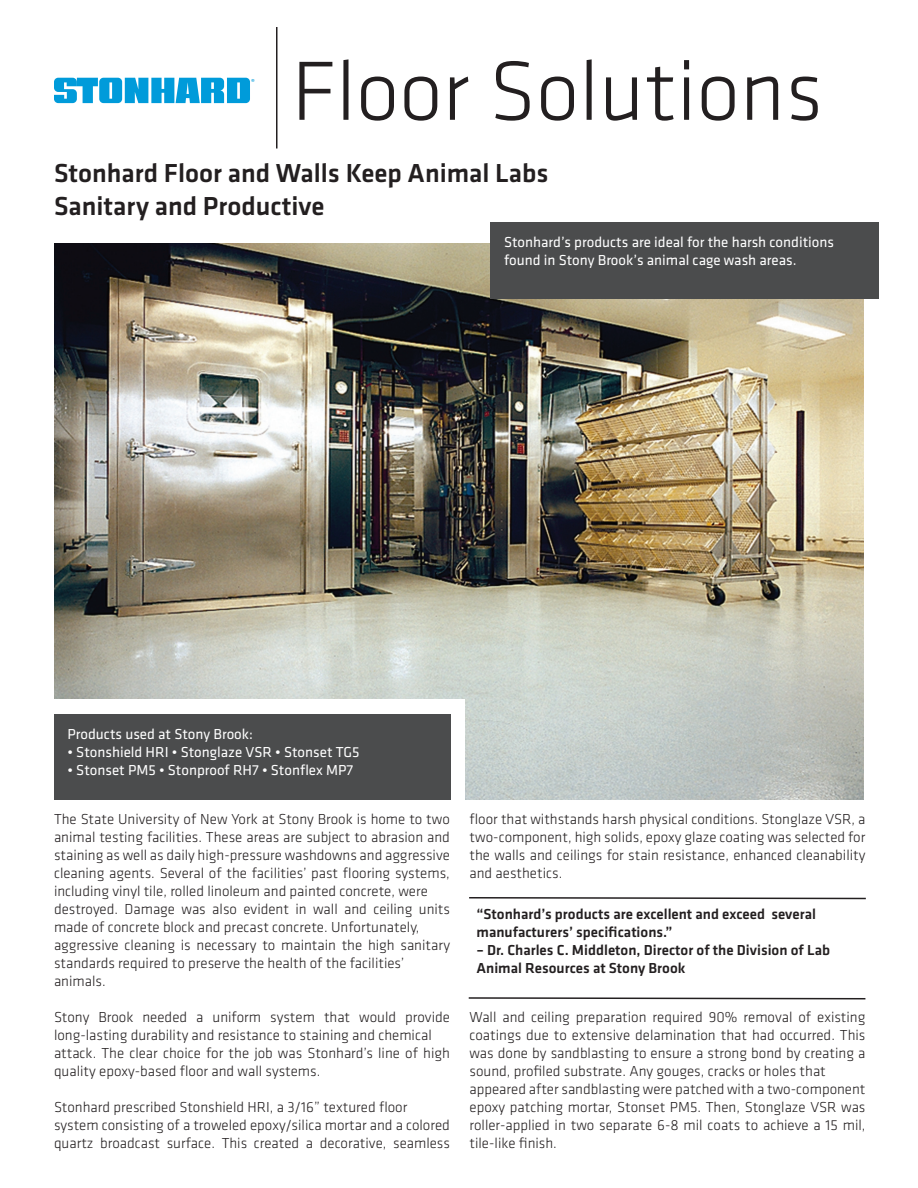
<style>
.page{position:relative;width:918px;height:1188px;background:#fff}
.page>*{position:absolute;margin:0;border:0;box-sizing:border-box;transform-origin:0 0}
.t1{font:300 87px "Klavika";color:#231f20}
.t2{font:500 27px/32.4px "Klavika";color:#231f20}
.t3{font:300 15px/18px "Klavika";color:#231f20}
.t4{font:15px/18px "Klavika";color:#fff}
.t5{font:500 15px/18px "Klavika";color:#231f20}
.t6{font:8.85px "Myriad Pro";color:#009bda}
</style>
<div class="page">
<hr style="left:276px;top:27px;width:2px;height:121px;background:#231f20">
<img style="left:55px;top:244px;width:808px;height:555px">
<div style="left:491px;top:223px;width:388px;height:76px;background:#4b4c4d"></div>
<div style="left:54px;top:700px;width:410px;height:102px;background:#fff"></div>
<div style="left:54px;top:714px;width:396px;height:85px;background:#4b4c4d"></div>
<svg style="left:469px;top:897px;width:397px;height:3px"></svg>
<svg style="left:468px;top:997px;width:398px;height:3px"></svg>
<svg style="left:54px;top:78px;width:196px;height:25px;background:#32aee1"></svg>
<p class="t6" style="left:251px;top:76px;width:5px">®</p>
<h1 class="t1" style="left:292px;top:39px;width:533px">Floor Solutions</h1>
<h2 class="t2" style="left:54px;top:156px;width:496px">Stonhard Floor and Walls Keep Animal Labs<br>Sanitary and Productive</h2>
<p class="t4" style="left:504px;top:233px;width:332px">Stonhard’s products are ideal for the harsh conditions found in Stony Brook’s animal cage wash areas.</p>
<p class="t4" style="left:68px;top:724px;width:187px">Products used at Stony Brook:</p>
<p class="t4" style="left:68px;top:742px;width:294px">• Stonshield HRI • Stonglaze VSR • Stonset TG5</p>
<p class="t4" style="left:68px;top:760px;width:287px">• Stonset PM5 • Stonproof RH7 • Stonflex MP7</p>
<p class="t3" style="left:54px;top:809px;width:398px">The State University of New York at Stony Brook is home to two animal testing facilities. These areas are subject to abrasion and staining as well as daily high-pressure washdowns and aggressive cleaning agents. Several of the facilities’ past flooring systems, including vinyl tile, rolled linoleum and painted concrete, were destroyed. Damage was also evident in wall and ceiling units made of concrete block and precast concrete. Unfortunately, aggressive cleaning is necessary to maintain the high sanitary standards required to preserve the health of the facilities’ animals.</p>
<p class="t3" style="left:54px;top:1007px;width:397px">Stony Brook needed a uniform system that would provide long-lasting durability and resistance to staining and chemical attack. The clear choice for the job was Stonhard’s line of high quality epoxy-based floor and wall systems.</p>
<p class="t3" style="left:54px;top:1097px;width:398px">Stonhard prescribed Stonshield HRI, a 3/16” textured floor system consisting of a troweled epoxy/silica mortar and a colored quartz broadcast surface. This created a decorative, seamless</p>
<p class="t3" style="left:470px;top:809px;width:398px;text-align:justify">floor that withstands harsh physical conditions. Stonglaze VSR, a two-component, high solids, epoxy glaze coating was selected for the walls and ceilings for stain resistance, enhanced cleanability and aesthetics.</p>
<p class="t5" style="left:477px;top:904px;width:341px">“Stonhard’s products are excellent and exceed several manufacturers’ specifications.”</p>
<p class="t5" style="left:477px;top:940px;width:355px">– Dr. Charles C. Middleton, Director of the Division of Lab<br>Animal Resources at Stony Brook</p>
<p class="t3" style="left:470px;top:1007px;width:398px">Wall and ceiling preparation required 90% removal of existing coatings due to extensive delamination that had occurred. This was done by sandblasting to ensure a strong bond by creating a sound, profiled substrate. Any gouges, cracks or holes that appeared after sandblasting were patched with a two-component epoxy patching mortar, Stonset PM5. Then, Stonglaze VSR was roller-applied in two separate 6-8 mil coats to achieve a 15 mil, tile-like finish.</p>
</div>
